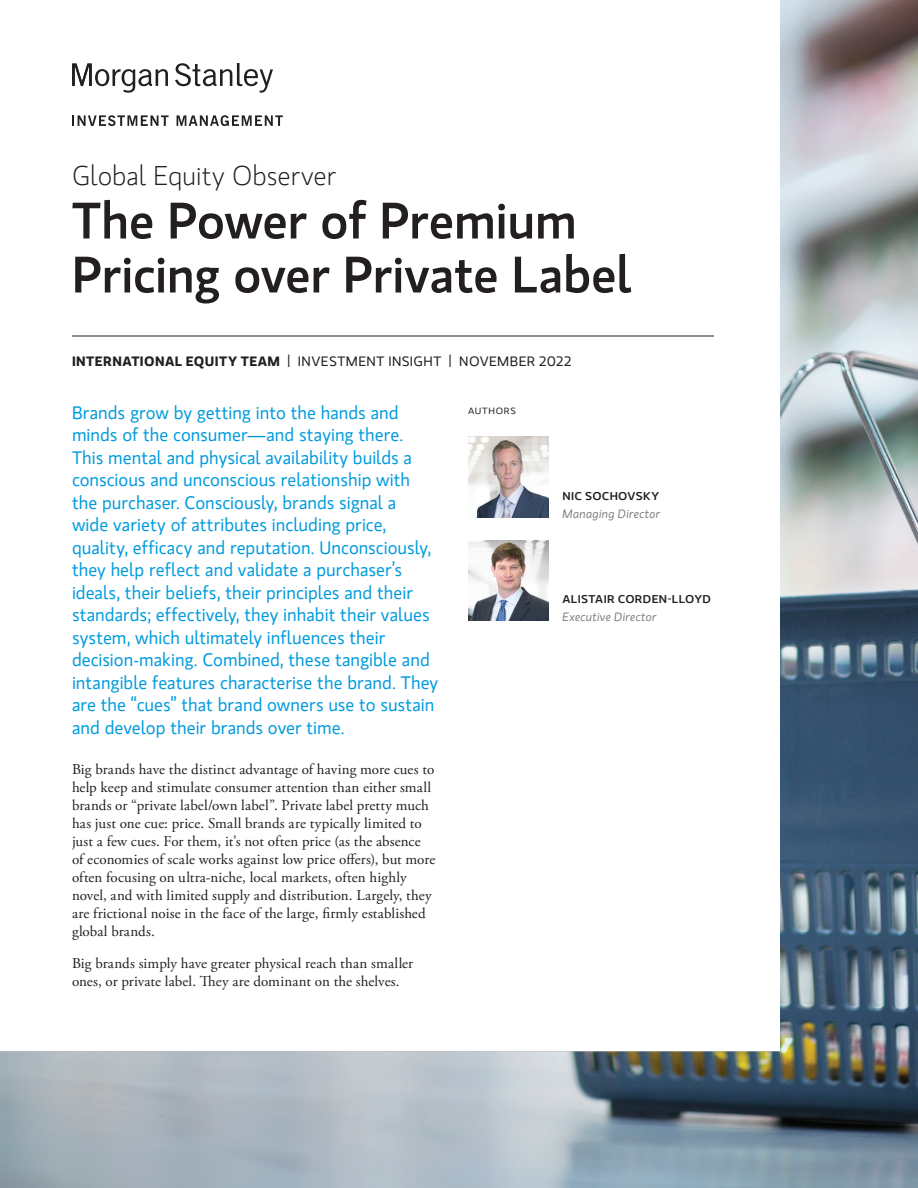
<style>
.page{position:relative;width:918px;height:1188px;background:#fff}
.page>*{position:absolute;margin:0;border:0;box-sizing:border-box;transform-origin:0 0}
.Title__48{font:500 51px/54px "MS Gloriola II Std";letter-spacing:-.005em;color:#231f20}
.Subtitle__20{font:300 27px "MS Gloriola II Std";letter-spacing:-.005em;color:#231f20}
.Intro_G_12_Light_Blu{font:18px/22.5px "MS Gloriola II Std";color:#009bde}
.Body{font:15px/18px "Adobe Garamond Pro";letter-spacing:.01em;color:#231f20}
.t1{font:13.5px "MS Gloriola II Std";letter-spacing:.035em;color:#231f20;scale:1.05 1}
.t2{font:italic 12px "MS Gloriola II Std";letter-spacing:.015em;color:#808285}
.t3{font:500 11.25px "MS Gloriola II Std";letter-spacing:.03em;color:#231f20;scale:1.1 1}
.t4{font:9px "MS Gloriola II Std";letter-spacing:.07em;color:#231f20;scale:1.1 1}
.s1{font-weight:700}
</style>
<div class="page">
<img style="left:0;top:0;width:918px;height:1188px">
<hr style="left:72px;top:336px;width:642px;height:1px;background:#231f20">
<svg style="left:175px;top:63px;width:98px;height:30px"></svg>
<svg style="left:72px;top:64px;width:96px;height:29px"></svg>
<svg style="left:72px;top:115px;width:97px;height:11px"></svg>
<svg style="left:177px;top:115px;width:106px;height:11px"></svg>
<img style="left:468px;top:436px;width:81px;height:82px">
<img style="left:468px;top:540px;width:81px;height:81px">
<p class="Subtitle__20" style="left:72px;top:157px;width:266px">Global Equity Observer</p>
<p class="Title__48" style="left:72px;top:192px;width:561px">The Power of Premium<br>Pricing over Private Label</p>
<p class="t1" style="left:72px;top:352px;width:477px"><span class="s1">INTERNATIONAL EQUITY TEAM</span> | INVESTMENT INSIGHT | NOVEMBER 2022</p>
<p class="t4" style="left:468px;top:405px;width:45px">AUTHORS</p>
<p class="Intro_G_12_Light_Blu" style="left:72px;top:401px;width:368px">Brands grow by getting into the hands and minds of the consumer—and staying there.<br>This mental and physical availability builds a conscious and unconscious relationship with the purchaser. Consciously, brands signal a<br>wide variety of attributes including price, quality, efficacy and reputation. Unconsciously, they help reflect and validate a purchaser’s ideals, their beliefs, their principles and their standards; effectively, they inhabit their values system, which ultimately influences their decision-making. Combined, these tangible and intangible features characterise the brand. They are the “cues” that brand owners use to sustain and develop their brands over time.</p>
<p class="Body" style="left:72px;top:761px;width:365px">Big brands have the distinct advantage of having more cues to help keep and stimulate consumer attention than either small brands or “private label/own label”. Private label pretty much has just one cue: price. Small brands are typically limited to just a few cues. For them, it’s not often price (as the absence of economies of scale works against low price offers), but more often focusing on ultra-niche, local markets, often highly novel, and with limited supply and distribution. Largely, they are frictional noise in the face of the large, firmly established global brands.</p>
<p class="Body" style="left:72px;top:954px;width:343px">Big brands simply have greater physical reach than smaller ones, or private label. They are dominant on the shelves.</p>
<p class="t3" style="left:562px;top:488px;width:89px">NIC SOCHOVSKY</p>
<p class="t2" style="left:562px;top:505px;width:99px">Managing Director</p>
<p class="t3" style="left:562px;top:591px;width:137px">ALISTAIR CORDEN-LLOYD</p>
<p class="t2" style="left:562px;top:609px;width:96px">Executive Director</p>
</div>
